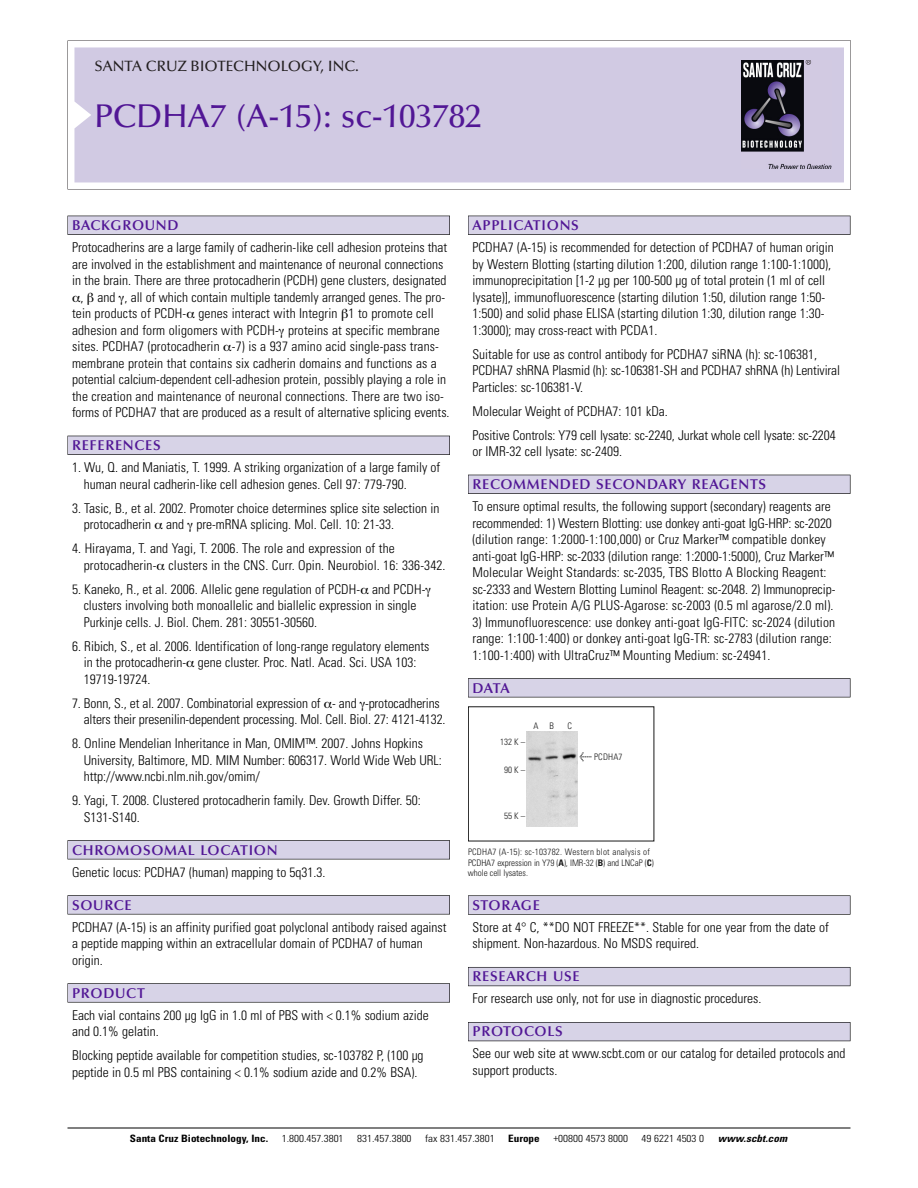
<style>
.page{position:relative;width:918px;height:1188px;background:#fff}
.page>*{position:absolute;margin:0;border:0;box-sizing:border-box;transform-origin:0 0}
.t1{font:500 33px "Optima";color:#511695}
.t2{font:500 15px "Optima";color:#231f20}
.t3{font:600 14.25px "Optima";letter-spacing:.05em;color:#511695}
.t4{font:300 condensed 13.5px/16.5px "Univers";color:#000}
.t5{font:300 condensed 10.2px "Univers";color:#000;scale:1.1 1}
.t6{font:700 condensed 10.2px "Univers";color:#000;scale:1.1 1}
.t7{font:italic 700 condensed 10.2px "Univers";letter-spacing:.005em;color:#000;scale:1.1 1}
.t8{font:9px/10.5px "Univers Condensed Light+LWCRQZ";color:#191919}
.s1{font-family:"Meta Plus Book Roman+ASQVNK";font-size:10.5px}
.s2{font-family:"Univers Condensed Bold+GGLBMT"}
</style>
<div class="page">
<svg style="left:68px;top:40px;width:783px;height:149px"></svg>
<div style="left:74px;top:47px;width:770px;height:135px;background:#d1cae3"></div>
<img style="left:741px;top:60px;width:90px;height:108px">
<div style="left:68px;top:216px;width:382px;height:19px;background:#525155"></div>
<div style="left:68px;top:216px;width:381px;height:18px;background:#d7d3e7"></div>
<div style="left:68px;top:436px;width:382px;height:19px;background:#515055"></div>
<div style="left:68px;top:436px;width:381px;height:18px;background:#d7d3e7"></div>
<div style="left:68px;top:840px;width:382px;height:19px;background:#545357"></div>
<div style="left:68px;top:841px;width:381px;height:18px;background:#d7d3e7"></div>
<div style="left:68px;top:895px;width:382px;height:19px;background:#575759"></div>
<div style="left:68px;top:896px;width:381px;height:18px;background:#d7d3e7"></div>
<svg style="left:68px;top:983px;width:382px;height:20px"></svg>
<div style="left:68px;top:984px;width:381px;height:18px;background:#d7d3e7"></div>
<div style="left:468px;top:216px;width:382px;height:19px;background:#525155"></div>
<div style="left:468px;top:216px;width:382px;height:18px;background:#d7d3e7"></div>
<div style="left:468px;top:475px;width:382px;height:19px;background:#515055"></div>
<div style="left:468px;top:475px;width:382px;height:18px;background:#d7d3e7"></div>
<div style="left:468px;top:678px;width:382px;height:19px;background:#545357"></div>
<div style="left:468px;top:679px;width:382px;height:18px;background:#d7d3e7"></div>
<div style="left:468px;top:895px;width:382px;height:20px;background:#666"></div>
<div style="left:468px;top:896px;width:382px;height:18px;background:#d7d3e7"></div>
<div style="left:468px;top:967px;width:382px;height:19px;background:#5b5961"></div>
<div style="left:468px;top:968px;width:382px;height:18px;background:#d7d3e7"></div>
<div style="left:468px;top:1022px;width:382px;height:19px;background:#535259"></div>
<div style="left:468px;top:1023px;width:382px;height:18px;background:#d7d3e7"></div>
<hr style="left:68px;top:1128px;width:782px;height:1px;background:#000">
<img style="left:526px;top:732px;width:51px;height:95px">
<p class="t2" style="left:94px;top:61px;width:266px">SANTA CRUZ BIOTECHNOLOGY, INC.</p>
<h1 class="t1" style="left:94px;top:103px;width:389px">PCDHA7 (A-15): sc-103782</h1>
<p class="t3" style="left:72px;top:219px;width:108px">BACKGROUND</p>
<p class="t4" style="left:72px;top:240px;width:377px">Protocadherins are a large family of cadherin-like cell adhesion proteins that</p>
<p class="t4" style="left:72px;top:257px;width:373px">are involved in the establishment and maintenance of neuronal connections</p>
<p class="t4" style="left:72px;top:273px;width:376px">in the brain. There are three protocadherin (PCDH) gene clusters, designated</p>
<p class="t4" style="left:81px;top:290px;width:366px">, and , all of which contain multiple tandemly arranged genes. The pro-</p>
<p class="t4" style="left:72px;top:306px;width:363px">tein products of PCDH- genes interact with Integrin 1 to promote cell</p>
<p class="t4" style="left:72px;top:323px;width:369px">adhesion and form oligomers with PCDH- proteins at specific membrane</p>
<p class="t4" style="left:72px;top:339px;width:368px">sites. PCDHA7 (protocadherin -7) is a 937 amino acid single-pass trans-</p>
<p class="t4" style="left:72px;top:356px;width:366px">membrane protein that contains six cadherin domains and functions as a</p>
<p class="t4" style="left:72px;top:372px;width:376px">potential calcium-dependent cell-adhesion protein, possibly playing a role in</p>
<p class="t4" style="left:72px;top:389px;width:373px">the creation and maintenance of neuronal connections. There are two iso-</p>
<p class="t4" style="left:72px;top:405px;width:379px">forms of PCDHA7 that are produced as a result of alternative splicing events.</p>
<p class="t3" style="left:72px;top:440px;width:90px">REFERENCES</p>
<p class="t4" style="left:84px;top:460px;width:358px;text-indent:-12px">1. Wu, Q. and Maniatis, T. 1999. A striking organization of a large family of human neural cadherin-like cell adhesion genes. Cell 97: 779-790.</p>
<p class="t4" style="left:84px;top:501px;width:357px;text-indent:-12px">3. Tasic, B., et al. 2002. Promoter choice determines splice site selection in protocadherin and pre-mRNA splicing. Mol. Cell. 10: 21-33.</p>
<p class="t4" style="left:84px;top:541px;width:363px;text-indent:-12px">4. Hirayama, T. and Yagi, T. 2006. The role and expression of the protocadherin- clusters in the CNS. Curr. Opin. Neurobiol. 16: 336-342.</p>
<p class="t4" style="left:84px;top:582px;width:343px;text-indent:-12px">5. Kaneko, R., et al. 2006. Allelic gene regulation of PCDH- and PCDH&shy;clusters involving both monoallelic and biallelic expression in single<br>Purkinje cells. J. Biol. Chem. 281: 30551-30560.</p>
<p class="t4" style="left:84px;top:639px;width:347px;text-indent:-12px">6. Ribich, S., et al. 2006. Identification of long-range regulatory elements in the protocadherin- gene cluster. Proc. Natl. Acad. Sci. USA 103:<br>19719-19724.</p>
<p class="t4" style="left:84px;top:696px;width:363px;text-indent:-12px">7. Bonn, S., et al. 2007. Combinatorial expression of - and -protocadherins alters their presenilin-dependent processing. Mol. Cell. Biol. 27: 4121-4132.</p>
<p class="t4" style="left:84px;top:736px;width:360px;text-indent:-12px">8. Online Mendelian Inheritance in Man, OMIM™. 2007. Johns Hopkins<br>University, Baltimore, MD. MIM Number: 606317. World Wide Web URL: http://www.ncbi.nlm.nih.gov/omim/</p>
<p class="t4" style="left:84px;top:793px;width:338px;text-indent:-12px">9. Yagi, T. 2008. Clustered protocadherin family. Dev. Growth Differ. 50:<br>S131-S140.</p>
<p class="t3" style="left:72px;top:844px;width:207px">CHROMOSOMAL LOCATION</p>
<p class="t4" style="left:72px;top:865px;width:255px">Genetic locus: PCDHA7 (human) mapping to 5q31.3.</p>
<p class="t3" style="left:72px;top:899px;width:61px">SOURCE</p>
<p class="t4" style="left:72px;top:920px;width:376px">PCDHA7 (A-15) is an affinity purified goat polyclonal antibody raised against a peptide mapping within an extracellular domain of PCDHA7 of human origin.</p>
<p class="t3" style="left:72px;top:987px;width:74px">PRODUCT</p>
<p class="t4" style="left:72px;top:1008px;width:358px">Each vial contains 200 µg IgG in 1.0 ml of PBS with &lt; 0.1% sodium azide and 0.1% gelatin.</p>
<p class="t4" style="left:72px;top:1048px;width:353px">Blocking peptide available for competition studies, sc-103782 P, (100 µg peptide in 0.5 ml PBS containing &lt; 0.1% sodium azide and 0.2% BSA).</p>
<p class="t3" style="left:473px;top:219px;width:108px">APPLICATIONS</p>
<p class="t4" style="left:473px;top:240px;width:363px">PCDHA7 (A-15) is recommended for detection of PCDHA7 of human origin by Western Blotting (starting dilution 1:200, dilution range 1:100-1:1000), immunoprecipitation [1-2 µg per 100-500 µg of total protein (1 ml of cell lysate)], immunofluorescence (starting dilution 1:50, dilution range 1:50- 1:500) and solid phase ELISA (starting dilution 1:30, dilution range 1:30- 1:3000); may cross-react with PCDA1.</p>
<p class="t4" style="left:473px;top:347px;width:369px">Suitable for use as control antibody for PCDHA7 siRNA (h): sc-106381,<br>PCDHA7 shRNA Plasmid (h): sc-106381-SH and PCDHA7 shRNA (h) Lentiviral<br>Particles: sc-106381-V.</p>
<p class="t4" style="left:473px;top:400px;width:365px;line-height:24px">Molecular Weight of PCDHA7: 101 kDa.<br>Positive Controls: Y79 cell lysate: sc-2240, Jurkat whole cell lysate: sc-2204</p>
<p class="t4" style="left:473px;top:444px;width:151px">or IMR-32 cell lysate: sc-2409.</p>
<p class="t3" style="left:473px;top:479px;width:295px">RECOMMENDED SECONDARY REAGENTS</p>
<p class="t4" style="left:473px;top:499px;width:364px">To ensure optimal results, the following support (secondary) reagents are recommended: 1) Western Blotting: use donkey anti-goat IgG-HRP: sc-2020 (dilution range: 1:2000-1:100,000) or Cruz Marker™ compatible donkey anti-goat IgG-HRP: sc-2033 (dilution range: 1:2000-1:5000), Cruz Marker™ Molecular Weight Standards: sc-2035, TBS Blotto A Blocking Reagent: sc-2333 and Western Blotting Luminol Reagent: sc-2048. 2) Immunoprecip&shy;itation: use Protein A/G PLUS-Agarose: sc-2003 (0.5 ml agarose/2.0 ml).</p>
<p class="t4" style="left:473px;top:615px;width:364px">3) Immunofluorescence: use donkey anti-goat IgG-FITC: sc-2024 (dilution range: 1:100-1:400) or donkey anti-goat IgG-TR: sc-2783 (dilution range:<br>1:100-1:400) with UltraCruz™ Mounting Medium: sc-24941.</p>
<p class="t3" style="left:473px;top:682px;width:39px">DATA</p>
<p class="t8" style="left:500px;top:737px;width:26px">132 K –</p>
<p class="t8" style="left:504px;top:766px;width:22px">90K–</p>
<p class="t8" style="left:504px;top:811px;width:22px">55K–</p>
<p class="t8" style="left:533px;top:721px;width:22px">A B</p>
<p class="t8" style="left:568px;top:721px;width:6px">C</p>
<p class="t8" style="left:579px;top:752px;width:45px"><span class="s1">&lt;</span> PCDHA7</p>
<p class="t8" style="left:468px;top:847px;width:187px">PCDHA7 (A-15): sc-103782. Western blot analysis of<br>PCDHA7 expression in Y79 (<span class="s2">A</span>), IMR-32 (<span class="s2">B</span>) and LNCaP (<span class="s2">C</span>) whole cell lysates.</p>
<p class="t3" style="left:473px;top:899px;width:69px">STORAGE</p>
<p class="t4" style="left:473px;top:920px;width:358px">Store at 4° C, **DO NOT FREEZE**. Stable for one year from the date of shipment. Non-hazardous. No MSDS required.</p>
<p class="t3" style="left:473px;top:971px;width:109px">RESEARCH USE</p>
<p class="t4" style="left:473px;top:992px;width:290px">For research use only, not for use in diagnostic procedures.</p>
<p class="t3" style="left:473px;top:1026px;width:92px">PROTOCOLS</p>
<p class="t4" style="left:473px;top:1047px;width:375px">See our web site at www.scbt.com or our catalog for detailed protocols and support products.</p>
<p class="t6" style="left:130px;top:1135px;width:127px">Santa Cruz Biotechnology, Inc.</p>
<p class="t5" style="left:282px;top:1135px;width:58px">1.800.457.3801</p>
<p class="t5" style="left:357px;top:1135px;width:51px">831.457.3800</p>
<p class="t5" style="left:425px;top:1135px;width:65px">fax 831.457.3801</p>
<p class="t6" style="left:508px;top:1135px;width:30px">Europe</p>
<p class="t5" style="left:553px;top:1135px;width:69px">+00800 4573 8000</p>
<p class="t5" style="left:642px;top:1135px;width:58px">49 6221 4503 0</p>
<p class="t7" style="left:718px;top:1135px;width:64px">www.scbt.com</p>
</div>
